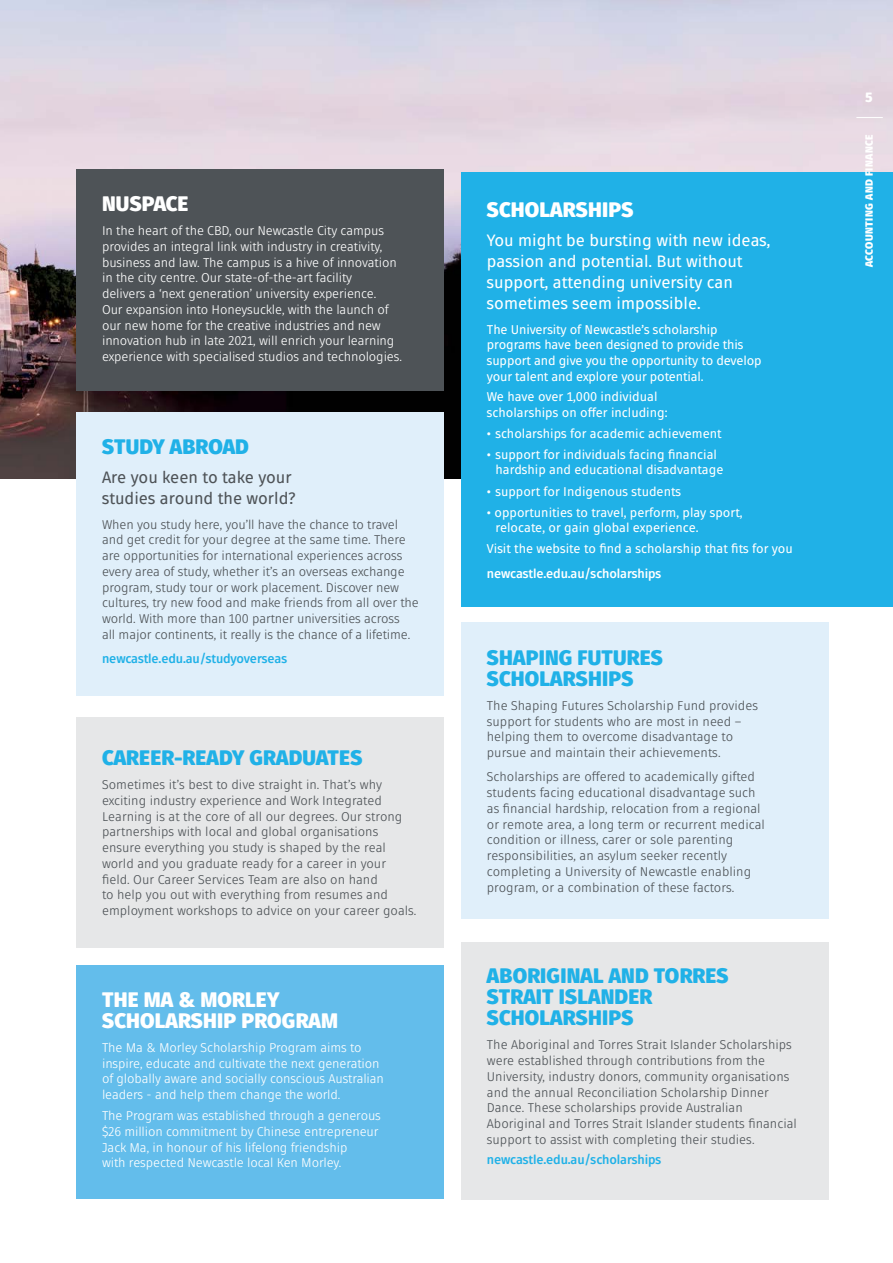
<style>
.page{position:relative;width:893px;height:1263px;background:#fff}
.page>*{position:absolute;margin:0;border:0;box-sizing:border-box;transform-origin:0 0}
.t1{font:900 21px/21px "Fuse V.2 Display";letter-spacing:.01em;color:#20b1e7}
.t2{font:900 21px/21px "Fuse V.2 Display";letter-spacing:.01em;color:#fff}
.t3{font:16.5px/21px "Fuse V.2 Display";color:#fff}
.t4{font:16.5px/21px "Fuse V.2 Display";color:#4e5357}
.t5{font:900 13.5px "Fuse V.2 Display";color:#fff}
.t6{font:12.75px/15.8px "Fuse V.2 Display";color:#4e5357}
.t7{font:12.75px/15.8px "Fuse V.2 Display";letter-spacing:-.01em;color:#fff}
.t8{font:12.75px/15.8px "Fuse V.2 Display";color:#fff}
.t9{font:700 12.75px "Fuse V.2 Display";letter-spacing:-.01em;color:#20b1e7}
.t10{font:700 12.75px "Fuse V.2 Display";letter-spacing:-.01em;color:#fff}
.t11{font:900 10.5px "Fuse V.2 Display";color:#fff}
</style>
<div class="page">
<img style="left:0;top:0;width:893px;height:478px">
<div style="left:77px;top:170px;width:367px;height:221px;background:#4e5357"></div>
<div style="left:77px;top:717px;width:367px;height:230px;background:#e6e7e8"></div>
<div style="left:461px;top:172px;width:432px;height:435px;background:#20b1e7"></div>
<div style="left:461px;top:622px;width:368px;height:296px;background:#e0effa"></div>
<div style="left:461px;top:942px;width:368px;height:257px;background:#e6e7e8"></div>
<div style="left:77px;top:965px;width:367px;height:234px;background:#63bdeb"></div>
<div style="left:77px;top:413px;width:367px;height:283px;background:#e0effa"></div>
<svg style="left:856px;top:117px;width:27px;height:1px"></svg>
<h1 class="t2" style="left:102px;top:193px;width:88px">NUSPACE</h1>
<p class="t7" style="left:102px;top:223px;width:301px">In the heart of the CBD, our Newcastle City campus provides an integral link with industry in creativity, business and law. The campus is a hive of innovation in the city centre. Our state-of-the-art facility<br>delivers a ‘next generation’ university experience.<br>Our expansion into Honeysuckle, with the launch of our new home for the creative industries and new innovation hub in late 2021, will enrich your learning experience with specialised studios and technologies.</p>
<h1 class="t1" style="left:102px;top:436px;width:148px">STUDY ABROAD</h1>
<p class="t4" style="left:102px;top:467px;width:195px">Are you keen to take your studies around the world?</p>
<p class="t6" style="left:102px;top:516px;width:318px">When you study here, you’ll have the chance to travel and get credit for your degree at the same time. There are opportunities for international experiences across every area of study, whether it’s an overseas exchange program, study tour or work placement. Discover new cultures, try new food and make friends from all over the world. With more than 100 partner universities across<br>all major continents, it really is the chance of a lifetime.</p>
<p class="t9" style="left:102px;top:651px;width:187px">newcastle.edu.au/studyoverseas</p>
<h1 class="t1" style="left:102px;top:747px;width:262px">CAREER-READY GRADUATES</h1>
<p class="t6" style="left:102px;top:777px;width:316px">Sometimes it’s best to dive straight in. That’s why exciting industry experience and Work Integrated Learning is at the core of all our degrees. Our strong partnerships with local and global organisations ensure everything you study is shaped by the real world and you graduate ready for a career in your field. Our Career Services Team are also on hand<br>to help you out with everything from resumes and employment workshops to advice on your career goals.</p>
<h1 class="t2" style="left:102px;top:989px;width:238px">THE MA &amp; MORLEY<br>SCHOLARSHIP PROGRAM</h1>
<p class="t7" style="left:102px;top:1039px;width:283px">The Ma &amp; Morley Scholarship Program aims to inspire, educate and cultivate the next generation of globally aware and socially conscious Australian leaders - and help them change the world.</p>
<p class="t7" style="left:102px;top:1108px;width:280px">The Program was established through a generous $26 million commitment by Chinese entrepreneur Jack Ma, in honour of his lifelong friendship<br>with respected Newcastle local Ken Morley.</p>
<h1 class="t2" style="left:487px;top:199px;width:148px">SCHOLARSHIPS</h1>
<p class="t3" style="left:487px;top:230px;width:285px">You might be bursting with new ideas, passion and potential. But without support, attending university can sometimes seem impossible.</p>
<p class="t8" style="left:487px;top:321px;width:276px">The University of Newcastle’s scholarship programs have been designed to provide this support and give you the opportunity to develop your talent and explore your potential.</p>
<p class="t8" style="left:487px;top:389px;width:182px">We have over 1,000 individual scholarships on offer including:</p>
<p class="t8" style="left:487px;top:425px;width:236px">• scholarships for academic achievement</p>
<p class="t8" style="left:495px;top:447px;width:230px;text-indent:-9px">• support for individuals facing financial hardship and educational disadvantage</p>
<p class="t8" style="left:487px;top:483px;width:196px">• support for Indigenous students</p>
<p class="t8" style="left:495px;top:504px;width:249px;text-indent:-9px">• opportunities to travel, perform, play sport, relocate, or gain global experience.</p>
<p class="t8" style="left:487px;top:541px;width:307px">Visit the website to find a scholarship that fits for you</p>
<p class="t10" style="left:487px;top:565px;width:176px">newcastle.edu.au/scholarships</p>
<h1 class="t1" style="left:487px;top:647px;width:178px">SHAPING FUTURES<br>SCHOLARSHIPS</h1>
<p class="t6" style="left:487px;top:698px;width:273px">The Shaping Futures Scholarship Fund provides support for students who are most in need – helping them to overcome disadvantage to pursue and maintain their achievements.</p>
<p class="t6" style="left:487px;top:769px;width:279px">Scholarships are offered to academically gifted students facing educational disadvantage such as financial hardship, relocation from a regional or remote area, a long term or recurrent medical condition or illness, carer or sole parenting responsibilities, an asylum seeker recently completing a University of Newcastle enabling program, or a combination of these factors.</p>
<h1 class="t1" style="left:487px;top:965px;width:243px">ABORIGINAL AND TORRES<br>STRAIT ISLANDER<br>SCHOLARSHIPS</h1>
<p class="t6" style="left:487px;top:1037px;width:312px">The Aboriginal and Torres Strait Islander Scholarships were established through contributions from the University, industry donors, community organisations and the annual Reconciliation Scholarship Dinner Dance. These scholarships provide Australian Aboriginal and Torres Strait Islander students financial support to assist with completing their studies.</p>
<p class="t9" style="left:487px;top:1151px;width:176px">newcastle.edu.au/scholarships</p>
<p class="t5" style="left:865px;top:88px;width:9px">5</p>
<p class="t11" style="left:862px;top:267px;width:134px;rotate:-90deg">Accountingandfinance</p>
</div>
